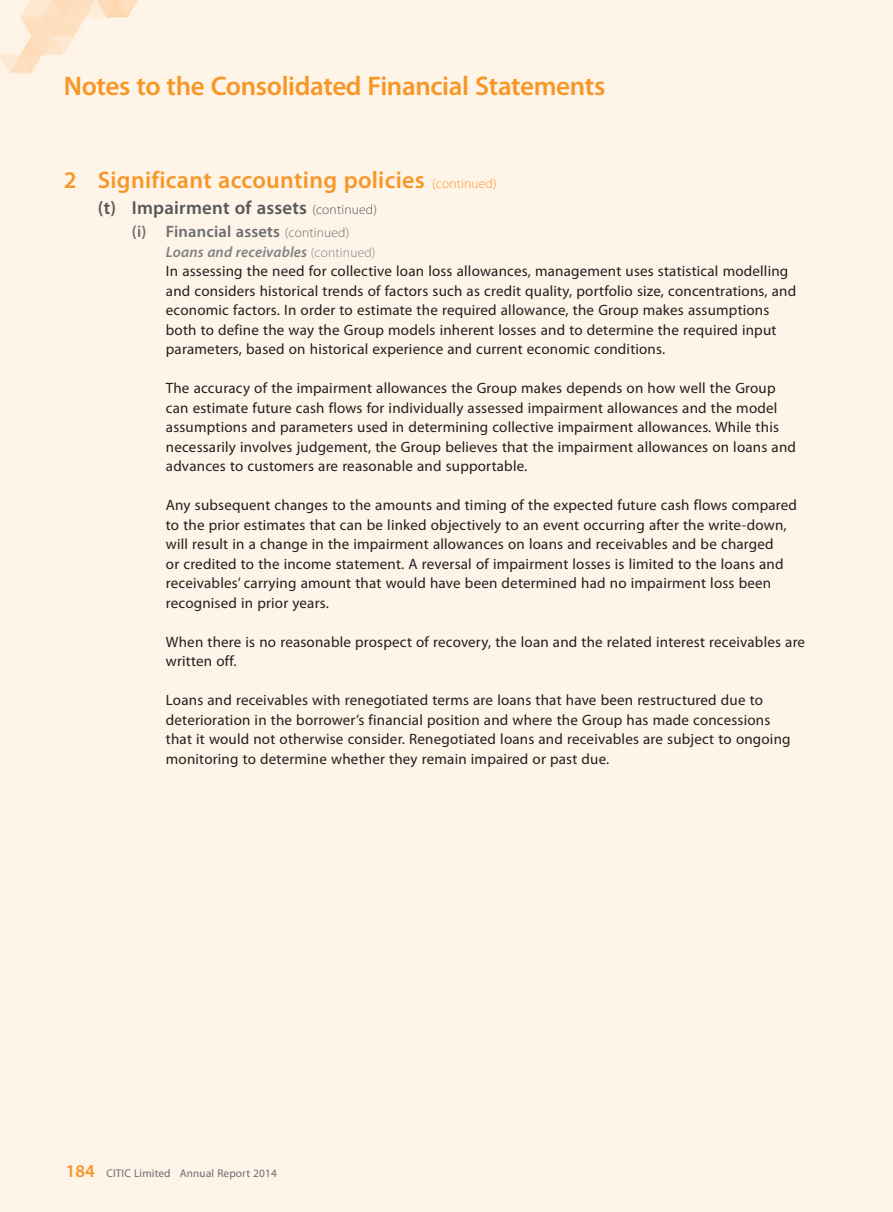
<style>
.page{position:relative;width:893px;height:1212px;background:#fff}
.page>*{position:absolute;margin:0;border:0;box-sizing:border-box;transform-origin:0 0}
.t1{font:600 27px "Myriad Pro";letter-spacing:-.015em;color:#f79727}
.t2{font:600 24px "Myriad Pro";letter-spacing:.01em;color:#f79727}
.t3{font:600 18.75px "Myriad Pro";letter-spacing:.01em;color:#57585a}
.t4{font:600 16.5px "Myriad Pro";letter-spacing:.01em;color:#6c6d70}
.t5{font:15px/19.5px "Myriad Pro";letter-spacing:.015em;color:#231f20}
.t6{font:11.25px "Myriad Pro";letter-spacing:.015em;color:#6c6d70}
.s1{font-weight:300;font-size:13.5px}
.s2{font-weight:600;font-style:italic;color:#808285}
.s3{font-weight:300;font-size:13.5px;color:#808285}
.s4{font-weight:600;font-size:18px;color:#f79727}
</style>
<div class="page">
<h1 class="t1" style="left:64px;top:76px;width:543px">Notes to the Consolidated Financial Statements</h1>
<h2 class="t2" style="left:64px;top:171px;width:434px">2 Significant accounting policies <span class="s1">(continued)</span></h2>
<p class="t3" style="left:98px;top:200px;width:280px">(t) Impairment of assets <span class="s1">(continued)</span></p>
<p class="t4" style="left:132px;top:225px;width:219px">(i) Financial assets <span class="s1">(continued)</span></p>
<p class="t5" style="left:166px;top:243px;width:632px"><span class="s2">Loans and receivables</span> <span class="s3">(continued)<br></span>In assessing the need for collective loan loss allowances, management uses statistical modelling and considers historical trends of factors such as credit quality, portfolio size, concentrations, and economic factors. In order to estimate the required allowance, the Group makes assumptions both to define the way the Group models inherent losses and to determine the required input parameters, based on historical experience and current economic conditions.</p>
<p class="t5" style="left:166px;top:379px;width:631px">The accuracy of the impairment allowances the Group makes depends on how well the Group can estimate future cash flows for individually assessed impairment allowances and the model assumptions and parameters used in determining collective impairment allowances. While this necessarily involves judgement, the Group believes that the impairment allowances on loans and advances to customers are reasonable and supportable.</p>
<p class="t5" style="left:166px;top:496px;width:632px">Any subsequent changes to the amounts and timing of the expected future cash flows compared to the prior estimates that can be linked objectively to an event occurring after the write-down, will result in a change in the impairment allowances on loans and receivables and be charged<br>or credited to the income statement. A reversal of impairment losses is limited to the loans and receivables’ carrying amount that would have been determined had no impairment loss been recognised in prior years.</p>
<p class="t5" style="left:166px;top:633px;width:640px">When there is no reasonable prospect of recovery, the loan and the related interest receivables are written off.</p>
<p class="t5" style="left:166px;top:691px;width:626px">Loans and receivables with renegotiated terms are loans that have been restructured due to deterioration in the borrower’s financial position and where the Group has made concessions that it would not otherwise consider. Renegotiated loans and receivables are subject to ongoing monitoring to determine whether they remain impaired or past due.</p>
<p class="t6" style="left:66px;top:1169px;width:212px"><span class="s4">184</span> CITIC Limited Annual Report 2014</p>
</div>
